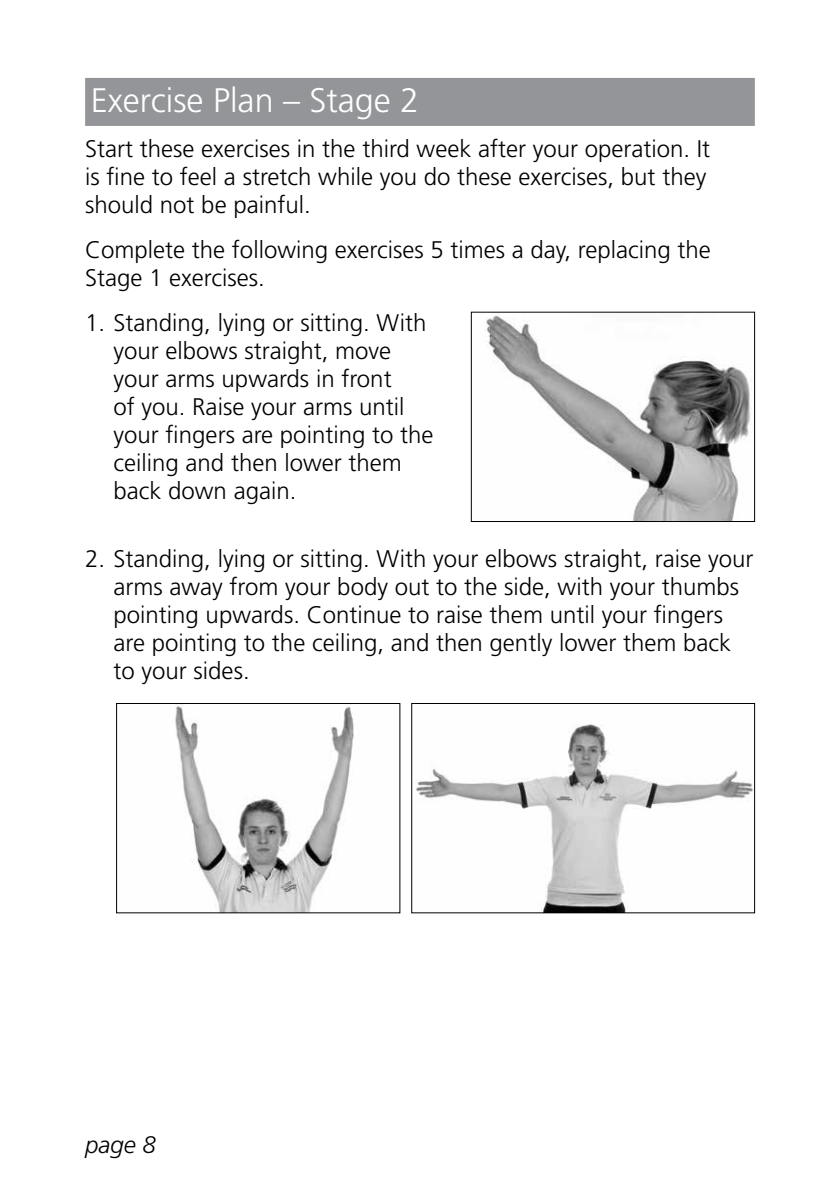
<style>
.page{position:relative;width:840px;height:1191px;background:#fff}
.page>*{position:absolute;margin:0;border:0;box-sizing:border-box;transform-origin:0 0}
.t1{font:300 34px "Frutiger";color:#fff}
.t2{font:300 24px/28px "Frutiger";color:#000}
.t3{font:italic 300 24px "Frutiger";color:#000}
</style>
<div class="page">
<div style="left:85px;top:78px;width:669px;height:48px;background:#939598"></div>
<img style="left:486px;top:315px;width:266px;height:205px">
<div style="left:471px;top:312px;width:283px;height:210px;border:1px solid #000"></div>
<img style="left:175px;top:706px;width:179px;height:205px">
<div style="left:116px;top:703px;width:284px;height:210px;border:1px solid #000"></div>
<img style="left:414px;top:724px;width:338px;height:187px">
<div style="left:411px;top:703px;width:343px;height:210px;border:1px solid #000"></div>
<h1 class="t1" style="left:91px;top:81px;width:330px">Exercise Plan – Stage 2</h1>
<p class="t2" style="left:85px;top:134px;width:626px">Start these exercises in the third week after your operation. It is fine to feel a stretch while you do these exercises, but they should not be painful.</p>
<p class="t2" style="left:85px;top:235px;width:626px">Complete the following exercises 5 times a day, replacing the<br>Stage 1 exercises.</p>
<p class="t2" style="left:113px;top:308px;width:321px;text-indent:-28px">1. Standing, lying or sitting. With your elbows straight, move your arms upwards in front<br>of you. Raise your arms until your fingers are pointing to the ceiling and then lower them back down again.</p>
<p class="t2" style="left:113px;top:544px;width:641px;text-indent:-28px">2. Standing, lying or sitting. With your elbows straight, raise your arms away from your body out to the side, with your thumbs pointing upwards. Continue to raise them until your fingers are pointing to the ceiling, and then gently lower them back to your sides.</p>
<p class="t3" style="left:85px;top:1131px;width:72px">page 8</p>
</div>
